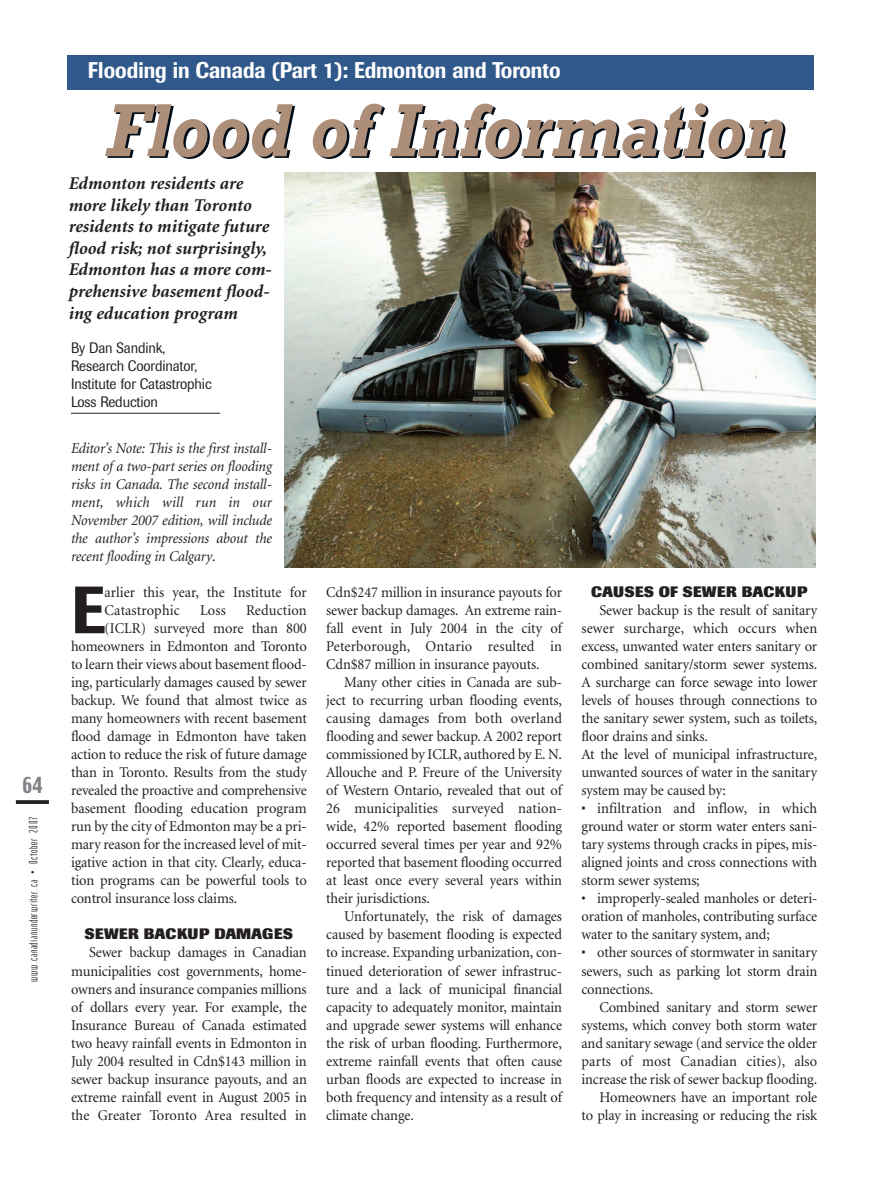
<style>
.page{position:relative;width:878px;height:1178px;background:#fff}
.page>*{position:absolute;margin:0;border:0;box-sizing:border-box;transform-origin:0 0}
.t1{font:italic 700 76.5px "Rockwell";color:#000d19;scale:.9 1}
.t2{font:500 66px "Imago";color:#231f20;scale:.96 1}
.t3{font:500 22.5px "Imago";color:#fff;scale:.88 1}
.t4{font:19.5px "Techno";color:#808285}
.t5{font:italic 700 18px/21.6px "Minion";color:#231f20}
.t6{font:15px/18px "Minion";letter-spacing:-.01em;color:#231f20;text-align:justify;scale:.96 1}
.t7{font:italic 15px/18px "Minion";letter-spacing:-.01em;color:#231f20;text-align:justify;scale:.96 1}
.t8{font:15px/18px "Imago";letter-spacing:-.01em;color:#231f20;scale:.92 1}
.t9{font:800 15px "Imago";letter-spacing:.02em;color:#231f20}
.t10{font:800 15px "Imago";color:#231f20}
.t11{font:15px "Minion";letter-spacing:.01em;color:#231f20;scale:.96 1}
.t12{font:12px "Industrial";letter-spacing:.05em;color:#231f20}
.s1{font-style:normal}
</style>
<div class="page">
<img style="left:15px;top:55px;width:801px;height:749px">
<h3 class="t4" style="left:23px;top:777px;width:21px">64</h3>
<p class="t12" style="left:29px;top:982px;width:167px;rotate:-90deg">www.canadianunderwriter.ca • October 2007</p>
<h3 class="t3" style="left:88px;top:62px;width:538px">Flooding in Canada (Part 1): Edmonton and Toronto</h3>
<h1 class="t1" style="left:108px;top:106px;width:756px">Flood of Information</h1>
<p class="t5" style="left:69px;top:174px;width:204px">Edmonton residents are more likely than Toronto residents to mitigate future flood risk; not surprisingly,<br>Edmonton has a more com&shy;prehensive basement flood&shy;ing education program</p>
<p class="t8" style="left:71px;top:340px;width:154px">By Dan Sandink,<br>Research Coordinator,<br>Institute for Catastrophic<br>Loss Reduction</p>
<p class="t7" style="left:71px;top:440px;width:211px">Editor’s Note: This is the first install&shy;ment of a two-part series on flooding risks in Canada. The second install&shy;ment, which will run in our November 2007 edition, will include the author’s impressions about the recent flooding in Calgary<span class="s1">.</span></p>
<h2 class="t2" style="left:71px;top:586px;width:37px">E</h2>
<p class="t6" style="left:105px;top:584px;width:212px">arlier this year, the Institute for<br>Catastrophic</p>
<p class="t6" style="left:200px;top:602px;width:28px">Loss</p>
<p class="t11" style="left:246px;top:604px;width:65px">Reduction</p>
<p class="t6" style="left:105px;top:620px;width:212px">(ICLR) surveyed more than 800</p>
<p class="t6" style="left:71px;top:638px;width:247px">homeowners in Edmonton and Toronto</p>
<p class="t6" style="left:71px;top:656px;width:247px">to learn their views about basement flood-</p>
<p class="t6" style="left:71px;top:674px;width:247px">ing, particularly damages caused by sewer</p>
<p class="t6" style="left:71px;top:692px;width:247px">backup. We found that almost twice as</p>
<p class="t6" style="left:71px;top:710px;width:247px">many homeowners with recent basement</p>
<p class="t6" style="left:71px;top:728px;width:247px">flood damage in Edmonton have taken</p>
<p class="t6" style="left:71px;top:746px;width:247px">action to reduce the risk of future damage</p>
<p class="t6" style="left:71px;top:764px;width:247px">than in Toronto. Results from the study</p>
<p class="t6" style="left:71px;top:782px;width:247px">revealed the proactive and comprehensive</p>
<p class="t6" style="left:71px;top:800px;width:247px">basement flooding education program</p>
<p class="t6" style="left:71px;top:818px;width:247px">run by the city of Edmonton may be a pri-</p>
<p class="t6" style="left:71px;top:836px;width:247px">mary reason for the increased level of mit-</p>
<p class="t6" style="left:71px;top:854px;width:247px">igative action in that city. Clearly, educa-</p>
<p class="t6" style="left:71px;top:872px;width:247px">tion programs can be powerful tools to</p>
<p class="t6" style="left:71px;top:890px;width:174px">control insurance loss claims.</p>
<p class="t10" style="left:85px;top:928px;width:209px">SEWER BACKUP DAMAGES</p>
<p class="t6" style="left:71px;top:944px;width:247px;text-indent:18px">Sewer backup damages in Canadian municipalities cost governments, home&shy;owners and insurance companies millions of dollars every year. For example, the Insurance Bureau of Canada estimated two heavy rainfall events in Edmonton in July 2004 resulted in Cdn$143 million in sewer backup insurance payouts, and an extreme rainfall event in August 2005 in the Greater Toronto Area resulted in</p>
<p class="t6" style="left:326px;top:584px;width:247px">Cdn$247 million in insurance payouts for sewer backup damages. An extreme rain&shy;fall event in July 2004 in the city of Peterborough, Ontario resulted in Cdn$87 million in insurance payouts.</p>
<p class="t6" style="left:326px;top:674px;width:247px;text-indent:18px">Many other cities in Canada are sub&shy;ject to recurring urban flooding events, causing damages from both overland flooding and sewer backup. A 2002 report commissioned by ICLR, authored by E. N.<br>Allouche and P. Freure of the University of Western Ontario, revealed that out of 26 municipalities surveyed nation&shy;wide, 42% reported basement flooding occurred several times per year and 92% reported that basement flooding occurred at least once every several years within their jurisdictions.</p>
<p class="t6" style="left:326px;top:908px;width:247px;text-indent:18px">Unfortunately, the risk of damages caused by basement flooding is expected to increase. Expanding urbanization, con&shy;tinued deterioration of sewer infrastruc&shy;ture and a lack of municipal financial capacity to adequately monitor, maintain and upgrade sewer systems will enhance the risk of urban flooding. Furthermore, extreme rainfall events that often cause urban floods are expected to increase in both frequency and intensity as a result of climate change.</p>
<p class="t9" style="left:591px;top:586px;width:217px">CAUSES OF SEWER BACKUP</p>
<p class="t6" style="left:581px;top:602px;width:247px;text-align:left;text-indent:18px">Sewer backup is the result of sanitary sewer surcharge, which occurs when excess, unwanted water enters sanitary or combined sanitary/storm sewer systems.<br>A surcharge can force sewage into lower levels of houses through connections to the sanitary sewer system, such as toilets, floor drains and sinks.<br>At the level of municipal infrastructure, unwanted sources of water in the sanitary system may be caused by:</p>
<p class="t6" style="left:581px;top:800px;width:247px">• infiltration and inflow, in which ground water or storm water enters sani&shy;tary systems through cracks in pipes, mis&shy;aligned joints and cross connections with storm sewer systems;</p>
<p class="t6" style="left:581px;top:890px;width:247px">• improperly-sealed manholes or deteri&shy;oration of manholes, contributing surface water to the sanitary system, and;</p>
<p class="t6" style="left:581px;top:944px;width:247px">• other sources of stormwater in sanitary sewers, such as parking lot storm drain connections.</p>
<p class="t6" style="left:581px;top:998px;width:247px;text-align:right">Combined sanitary and storm sewer systems, which convey both storm water and sanitary sewage (and service the older parts of most Canadian cities), also increase the risk of sewer backup flooding.<br>Homeowners have an important role<br>to play in increasing or reducing the risk</p>
</div>
